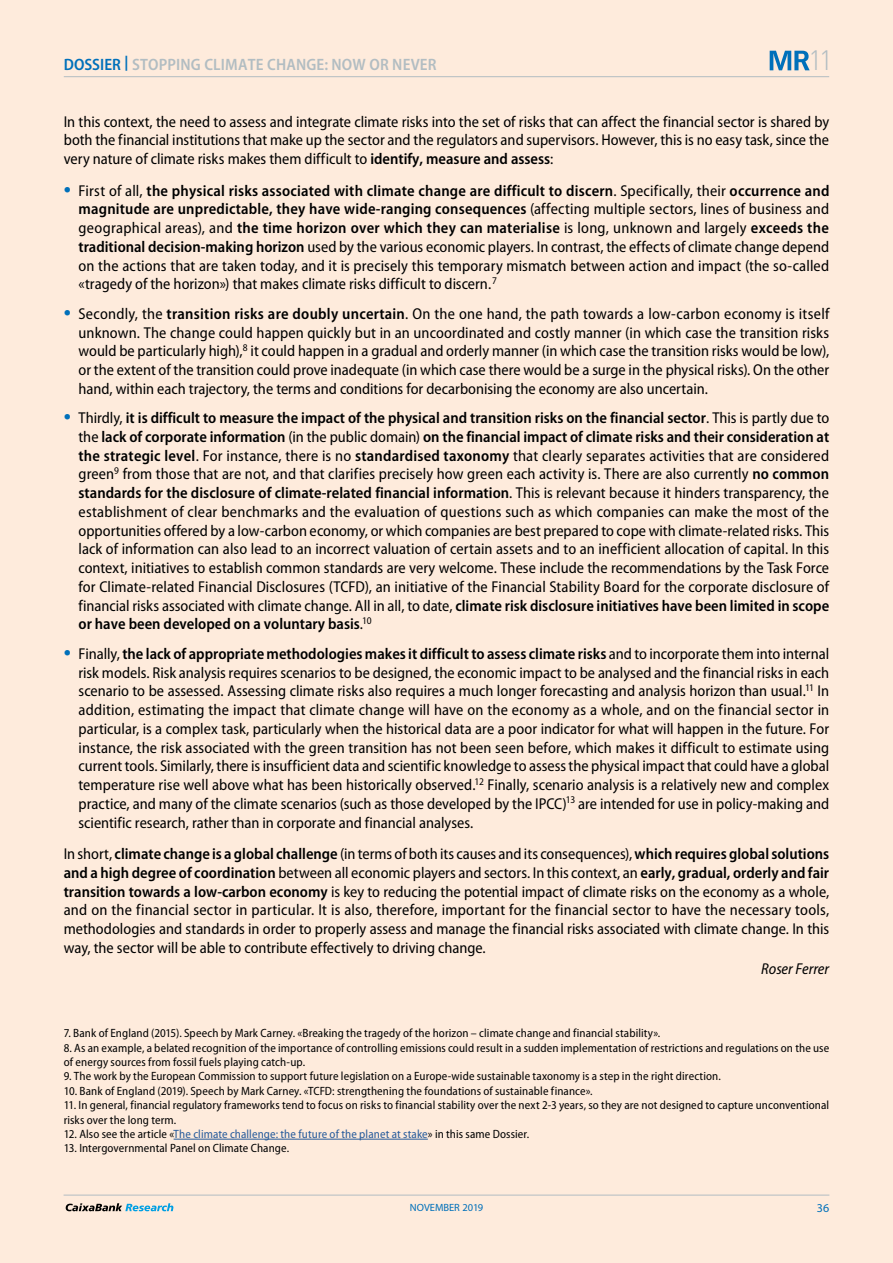
<style>
.page{position:relative;width:893px;height:1263px;background:#fff}
.page>*{position:absolute;margin:0;border:0;box-sizing:border-box;transform-origin:0 0}
.t1{font:300 27.6px "DIN Pro";color:#b2bdc2}
.t2{font:600 semi-condensed 16.5px "Myriad Pro";letter-spacing:.01em;color:#b2bdc2}
.t3{font:semi-condensed 15.75px/18.8px "Myriad Pro";letter-spacing:-.005em;color:#000;text-align:justify}
.t4{font:italic semi-condensed 15.75px "Myriad Pro";letter-spacing:-.005em;color:#000}
.t5{font:semi-condensed 12px/14.2px "Myriad Pro";letter-spacing:.01em;color:#000}
.t6{font:semi-condensed 12px "Myriad Pro";letter-spacing:.005em;color:#275b9b}
.t7{font:12px "Myriad Pro";color:#0070ba}
.t8{font:10.5px "Myriad Pro";color:#0070ba}
.s1{color:#0070ba}
.s2{font-weight:600}
.s3{font-weight:600;font-size:24px;color:#0070ba}
.s4{color:#000}
</style>
<div class="page">
<div style="left:0;top:0;width:892px;height:1263px;background:#feebdc"></div>
<hr style="left:64px;top:76px;width:765px;height:1px;background:#b2bdc2">
<hr style="left:64px;top:1195px;width:765px;height:1px;background:#b2bdc2">
<svg style="left:66px;top:1203px;width:107px;height:8px"></svg>
<svg style="left:770px;top:51px;width:40px;height:19px"></svg>
<hr style="left:174px;top:1139px;width:254px;height:1px;background:#275b9b">
<p class="t2" style="left:64px;top:55px;width:374px"><span class="s1">DOSSIER</span> <sup>|</sup> STOPPING CLIMATE CHANGE: NOW OR NEVER</p>
<h1 class="t1" style="left:808px;top:42px;width:26px">11</h1>
<p class="t3" style="left:64px;top:112px;width:767px">In this context, the need to assess and integrate climate risks into the set of risks that can affect the financial sector is shared by both the financial institutions that make up the sector and the regulators and supervisors. However, this is no easy task, since the very nature of climate risks makes them difficult to <span class="s2">identify, measure and assess</span>:</p>
<p class="t3" style="left:79px;top:181px;width:752px;text-indent:-15px"><span class="s3">•</span> First of all, <span class="s2">the physical risks associated with climate change are difficult to discern</span>. Specifically, their <span class="s2">occurrence and magnitude are unpredictable, they have wide-ranging consequences</span> (affecting multiple sectors, lines of business and geographical areas), and <span class="s2">the time horizon over which they can materialise</span> is long, unknown and largely <span class="s2">exceeds the traditional decision-making horizon</span> used by the various economic players. In contrast, the effects of climate change depend on the actions that are taken today, and it is precisely this temporary mismatch between action and impact (the so-called «tragedy of the horizon») that makes climate risks difficult to discern.<sup>7</sup></p>
<p class="t3" style="left:79px;top:304px;width:752px;text-indent:-15px"><span class="s3">•</span> Secondly, the <span class="s2">transition risks are doubly uncertain</span>. On the one hand, the path towards a low-carbon economy is itself unknown. The change could happen quickly but in an uncoordinated and costly manner (in which case the transition risks would be particularly high),<sup>8</sup> it could happen in a gradual and orderly manner (in which case the transition risks would be low), or the extent of the transition could prove inadequate (in which case there would be a surge in the physical risks). On the other hand, within each trajectory, the terms and conditions for decarbonising the economy are also uncertain.</p>
<p class="t3" style="left:79px;top:409px;width:752px;text-indent:-15px"><span class="s3">•</span> Thirdly, <span class="s2">it is difficult to measure the impact of the physical and transition risks on the financial sector</span>. This is partly due to the <span class="s2">lack of corporate information</span> (in the public domain) <span class="s2">on the financial impact of climate risks and their consideration at the strategic level</span>. For instance, there is no <span class="s2">standardised taxonomy</span> that clearly separates activities that are considered green<sup>9</sup> from those that are not, and that clarifies precisely how green each activity is. There are also currently <span class="s2">no common standards for the disclosure of climate-related financial information</span>. This is relevant because it hinders transparency, the establishment of clear benchmarks and the evaluation of questions such as which companies can make the most of the opportunities offered by a low-carbon economy, or which companies are best prepared to cope with climate-related risks. This lack of information can also lead to an incorrect valuation of certain assets and to an inefficient allocation of capital. In this context, initiatives to establish common standards are very welcome. These include the recommendations by the Task Force for Climate-related Financial Disclosures (TCFD), an initiative of the Financial Stability Board for the corporate disclosure of financial risks associated with climate change. All in all, to date, <span class="s2">climate risk disclosure initiatives have been limited in scope or have been developed on a voluntary basis</span>.<sup>10</sup></p>
<p class="t3" style="left:79px;top:644px;width:752px;text-indent:-15px"><span class="s3">•</span> Finally, <span class="s2">the lack of appropriate methodologies makes it difficult to assess climate risks</span> and to incorporate them into internal risk models. Risk analysis requires scenarios to be designed, the economic impact to be analysed and the financial risks in each scenario to be assessed. Assessing climate risks also requires a much longer forecasting and analysis horizon than usual.<sup>11</sup> In addition, estimating the impact that climate change will have on the economy as a whole, and on the financial sector in particular, is a complex task, particularly when the historical data are a poor indicator for what will happen in the future. For instance, the risk associated with the green transition has not been seen before, which makes it difficult to estimate using current tools. Similarly, there is insufficient data and scientific knowledge to assess the physical impact that could have a global temperature rise well above what has been historically observed.<sup>12</sup> Finally, scenario analysis is a relatively new and complex practice, and many of the climate scenarios (such as those developed by the IPCC)<sup>13</sup> are intended for use in policy-making and scientific research, rather than in corporate and financial analyses.</p>
<p class="t3" style="left:64px;top:845px;width:767px">In short, <span class="s2">climate change is a global challenge</span> (in terms of both its causes and its consequences), <span class="s2">which requires global solutions and a high degree of coordination</span> between all economic players and sectors. In this context, an <span class="s2">early, gradual, orderly and fair transition towards a low-carbon economy</span> is key to reducing the potential impact of climate risks on the economy as a whole, and on the financial sector in particular. It is also, therefore, important for the financial sector to have the necessary tools, methodologies and standards in order to properly assess and manage the financial risks associated with climate change. In this way, the sector will be able to contribute effectively to driving change.</p>
<p class="t4" style="left:761px;top:960px;width:69px">Roser Ferrer</p>
<p class="t5" style="left:64px;top:1026px;width:598px">7. Bank of England (2015). Speech by Mark Carney. «Breaking the tragedy of the horizon – climate change and financial stability».</p>
<p class="t5" style="left:64px;top:1041px;width:767px">8. As an example, a belated recognition of the importance of controlling emissions could result in a sudden implementation of restrictions and regulations on the use of energy sources from fossil fuels playing catch-up.</p>
<p class="t5" style="left:64px;top:1069px;width:659px">9. The work by the European Commission to support future legislation on a Europe-wide sustainable taxonomy is a step in the right direction.</p>
<p class="t5" style="left:64px;top:1084px;width:530px">10. Bank of England (2019). Speech by Mark Carney. «TCFD: strengthening the foundations of sustainable finance».</p>
<p class="t5" style="left:64px;top:1098px;width:767px">11. In general, financial regulatory frameworks tend to focus on risks to financial stability over the next 2-3 years, so they are not designed to capture unconventional risks over the long term.</p>
<p class="t6" style="left:64px;top:1127px;width:467px"><span class="s4">12. Also see the article «</span>The climate challenge: the future of the planet at stake<span class="s4">» in this same Dossier.</span></p>
<p class="t5" style="left:64px;top:1141px;width:227px">13. Intergovernmental Panel on Climate Change.</p>
<p class="t8" style="left:410px;top:1201px;width:75px">NOVEMBER 2019</p>
<p class="t7" style="left:817px;top:1201px;width:14px">36</p>
</div>
